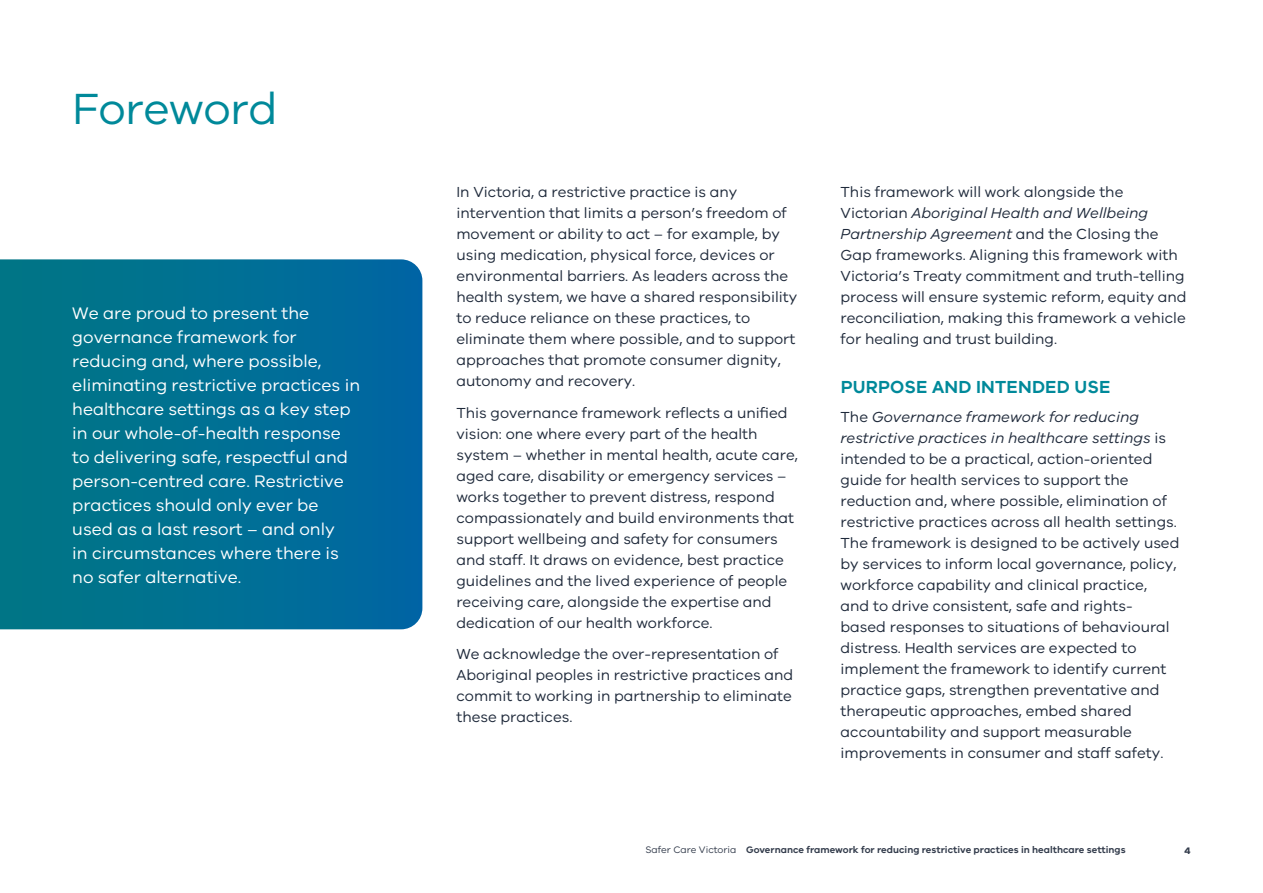
<style>
.page{position:relative;width:1263px;height:893px;background:#fff}
.page>*{position:absolute;margin:0;border:0;box-sizing:border-box;transform-origin:0 0}
.t1{font:45px "VIC";letter-spacing:-.01em;color:#00899a}
.t2{font:600 18px "VIC";letter-spacing:.01em;color:#00899a}
.t3{font:17.25px/24px "VIC";color:#fff}
.t4{font:15px/21px "VIC";color:#1f2a3b}
.t5{font:600 9.75px "VIC";color:#333c4c}
.t6{font:700 9.75px "VIC";color:#333c4c}
.s1{font-style:italic}
.s2{font-weight:400}
</style>
<div class="page">
<svg style="left:0;top:259px;width:422px;height:370px;background:#006f93"></svg>
<h1 class="t1" style="left:72px;top:82px;width:207px">Foreword</h1>
<p class="t3" style="left:72px;top:301px;width:289px">We are proud to present the governance framework for reducing and, where possible, eliminating restrictive practices in healthcare settings as a key step in our whole‑of‑health response to delivering safe, respectful and person-centred care. Restrictive practices should only ever be used as a last resort – and only<br>in circumstances where there is no safer alternative.</p>
<p class="t4" style="left:456px;top:181px;width:342px">In Victoria, a restrictive practice is any intervention that limits a person’s freedom of movement or ability to act – for example, by using medication, physical force, devices or environmental barriers. As leaders across the health system, we have a shared responsibility to reduce reliance on these practices, to eliminate them where possible, and to support approaches that promote consumer dignity, autonomy and recovery.</p>
<p class="t4" style="left:456px;top:402px;width:343px">This governance framework reflects a unified vision: one where every part of the health system – whether in mental health, acute care, aged care, disability or emergency services – works together to prevent distress, respond compassionately and build environments that support wellbeing and safety for consumers and staff. It draws on evidence, best practice guidelines and the lived experience of people receiving care, alongside the expertise and dedication of our health workforce.</p>
<p class="t4" style="left:456px;top:643px;width:338px">We acknowledge the over-representation of Aboriginal peoples in restrictive practices and commit to working in partnership to eliminate these practices.</p>
<p class="t4" style="left:840px;top:181px;width:348px">This framework will work alongside the Victorian <span class="s1">Aboriginal Health and Wellbeing Partnership Agreement</span> and the Closing the Gap frameworks. Aligning this framework with Victoria’s Treaty commitment and truth-telling process will ensure systemic reform, equity and reconciliation, making this framework a vehicle for healing and trust building.</p>
<p class="t2" style="left:841px;top:376px;width:271px">PURPOSE AND INTENDED USE</p>
<p class="t4" style="left:840px;top:406px;width:340px">The <span class="s1">Governance framework for reducing restrictive practices in healthcare settings</span> is intended to be a practical, action-oriented guide for health services to support the reduction and, where possible, elimination of restrictive practices across all health settings.<br>The framework is designed to be actively used by services to inform local governance, policy, workforce capability and clinical practice, and to drive consistent, safe and rights&shy;based responses to situations of behavioural distress. Health services are expected to implement the framework to identify current practice gaps, strengthen preventative and therapeutic approaches, embed shared accountability and support measurable improvements in consumer and staff safety.</p>
<p class="t5" style="left:645px;top:844px;width:482px"><span class="s2">Safer Care Victoria</span> Governance framework for reducing restrictive practices in healthcare settings</p>
<p class="t6" style="left:1184px;top:844px;width:8px">4</p>
</div>
